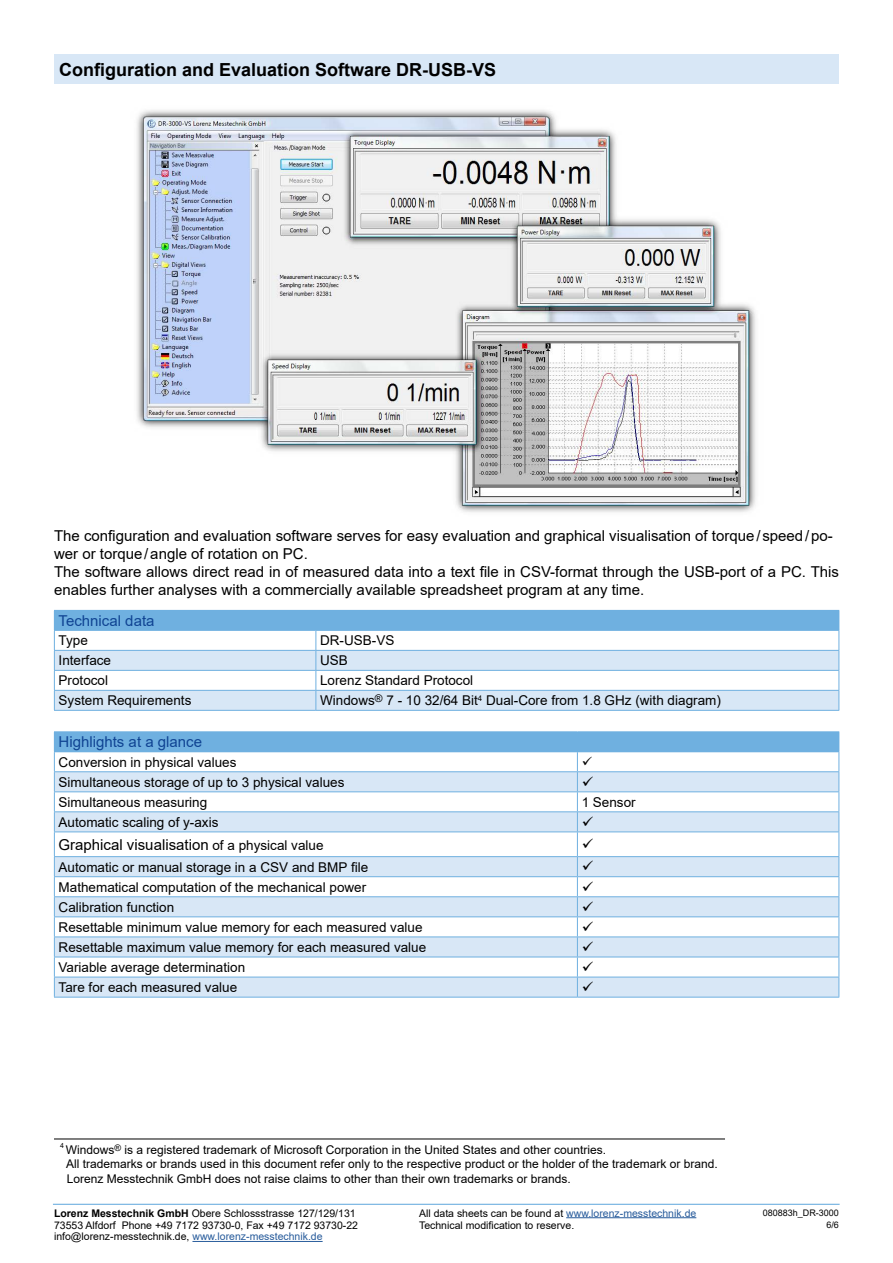
<style>
.page{position:relative;width:893px;height:1263px;background:#fff}
.page>*{position:absolute;margin:0;border:0;box-sizing:border-box;transform-origin:0 0}
.t1{font:700 18px "Arial";color:#000}
.t2{font:15px/18px "Arial";color:#000}
.t3{font:15px "Arial";color:#104493}
.t4{font:13.5px "Arial";color:#000}
.t5{font:12px/14.4px "Arial";color:#000}
.t6{font:10.5px/12.6px "Arial";color:#000}
.t7{font:9px/12.6px "Arial";color:#000;text-align:right}
.t8{font:7.05px "Arial";color:#000}
.s1{font-size:13.5px}
.s2{font-weight:700}
.s3{color:#275b9b}
</style>
<div class="page">
<hr style="left:192px;top:1241px;width:131px;height:1px;background:#275b9b">
<hr style="left:566px;top:1217px;width:130px;height:1px;background:#275b9b">
<hr style="left:53px;top:1204px;width:787px;height:1px;background:#6fb0e0">
<div style="left:54px;top:54px;width:785px;height:30px;background:#d8e7f6"></div>
<img style="left:136px;top:110px;width:620px;height:402px">
<div style="left:54px;top:610px;width:785px;height:20px;background:#6fb0e0"></div>
<svg style="left:55px;top:651px;width:783px;height:59px;fill:#d8e7f6"></svg>
<hr style="left:54px;top:630px;width:262px;height:1px;background:#6fb0e0">
<hr style="left:316px;top:630px;width:523px;height:1px;background:#6fb0e0">
<hr style="left:54px;top:650px;width:262px;height:1px;background:#6fb0e0">
<hr style="left:316px;top:650px;width:523px;height:1px;background:#6fb0e0">
<hr style="left:54px;top:670px;width:262px;height:1px;background:#6fb0e0">
<hr style="left:316px;top:670px;width:523px;height:1px;background:#6fb0e0">
<hr style="left:54px;top:690px;width:262px;height:1px;background:#6fb0e0">
<svg style="left:54px;top:630px;width:1px;height:80px"></svg>
<hr style="left:316px;top:690px;width:523px;height:1px;background:#6fb0e0">
<svg style="left:315px;top:631px;width:1px;height:79px"></svg>
<hr style="left:54px;top:710px;width:262px;height:1px;background:#6fb0e0">
<hr style="left:316px;top:710px;width:523px;height:1px;background:#6fb0e0">
<svg style="left:838px;top:630px;width:1px;height:80px"></svg>
<hr style="left:54px;top:1138px;width:671px;height:1px;background:#000">
<div style="left:54px;top:732px;width:785px;height:20px;background:#6fb0e0"></div>
<svg style="left:55px;top:772px;width:783px;height:225px;fill:#d8e7f6"></svg>
<hr style="left:54px;top:731px;width:523px;height:1px;background:#6fb0e0">
<hr style="left:577px;top:731px;width:262px;height:1px;background:#6fb0e0">
<hr style="left:54px;top:771px;width:523px;height:1px;background:#6fb0e0">
<hr style="left:577px;top:771px;width:262px;height:1px;background:#6fb0e0">
<hr style="left:54px;top:791px;width:523px;height:1px;background:#6fb0e0">
<hr style="left:577px;top:791px;width:262px;height:1px;background:#6fb0e0">
<hr style="left:54px;top:811px;width:523px;height:1px;background:#6fb0e0">
<hr style="left:577px;top:811px;width:262px;height:1px;background:#6fb0e0">
<hr style="left:54px;top:831px;width:523px;height:1px;background:#6fb0e0">
<hr style="left:577px;top:831px;width:262px;height:1px;background:#6fb0e0">
<hr style="left:54px;top:856px;width:523px;height:1px;background:#6fb0e0">
<hr style="left:577px;top:856px;width:262px;height:1px;background:#6fb0e0">
<hr style="left:54px;top:876px;width:523px;height:1px;background:#6fb0e0">
<hr style="left:577px;top:876px;width:262px;height:1px;background:#6fb0e0">
<hr style="left:54px;top:896px;width:523px;height:1px;background:#6fb0e0">
<hr style="left:577px;top:896px;width:262px;height:1px;background:#6fb0e0">
<hr style="left:54px;top:916px;width:523px;height:1px;background:#6fb0e0">
<hr style="left:577px;top:916px;width:262px;height:1px;background:#6fb0e0">
<hr style="left:54px;top:936px;width:523px;height:1px;background:#6fb0e0">
<hr style="left:577px;top:936px;width:262px;height:1px;background:#6fb0e0">
<hr style="left:54px;top:957px;width:523px;height:1px;background:#6fb0e0">
<hr style="left:577px;top:957px;width:262px;height:1px;background:#6fb0e0">
<hr style="left:54px;top:977px;width:523px;height:1px;background:#6fb0e0">
<svg style="left:54px;top:752px;width:1px;height:245px"></svg>
<hr style="left:577px;top:977px;width:262px;height:1px;background:#6fb0e0">
<hr style="left:54px;top:997px;width:523px;height:1px;background:#6fb0e0">
<hr style="left:577px;top:997px;width:262px;height:1px;background:#6fb0e0">
<svg style="left:838px;top:752px;width:1px;height:245px"></svg>
<svg style="left:577px;top:752px;width:16px;height:245px"></svg>
<h1 class="t1" style="left:59px;top:56px;width:439px">Configuration and Evaluation Software DR-USB-VS</h1>
<p class="t2" style="left:54px;top:527px;width:786px">The configuration and evaluation software serves for easy evaluation and graphical visualisation of torque/speed/po&shy;wer or torque/angle of rotation on PC.<br>The software allows direct read in of measured data into a text file in CSV-format through the USB-port of a PC. This enables further analyses with a commercially available spreadsheet program at any time.</p>
<p class="t3" style="left:59px;top:610px;width:97px">Technical data</p>
<p class="t4" style="left:59px;top:631px;width:31px">Type</p>
<p class="t4" style="left:320px;top:631px;width:76px">DR-USB-VS</p>
<p class="t4" style="left:59px;top:651px;width:54px">Interface</p>
<p class="t4" style="left:320px;top:651px;width:29px">USB</p>
<p class="t4" style="left:59px;top:671px;width:51px">Protocol</p>
<p class="t4" style="left:320px;top:671px;width:155px">Lorenz Standard Protocol</p>
<p class="t4" style="left:59px;top:691px;width:134px">System Requirements</p>
<p class="t4" style="left:320px;top:691px;width:402px">Windows<sup>®</sup> 7 - 10 32/64 Bit<sup>4</sup> Dual-Core from 1.8 GHz (with diagram)</p>
<p class="t3" style="left:59px;top:732px;width:145px">Highlights at a glance</p>
<p class="t4" style="left:59px;top:753px;width:179px">Conversion in physical values</p>
<p class="t4" style="left:59px;top:773px;width:287px">Simultaneous storage of up to 3 physical values</p>
<p class="t4" style="left:59px;top:793px;width:150px">Simultaneous measuring</p>
<p class="t4" style="left:582px;top:793px;width:56px">1 Sensor</p>
<p class="t4" style="left:59px;top:813px;width:161px">Automatic scaling of y-axis</p>
<p class="t2" style="left:59px;top:835px;width:266px">Graphical visualisation <span class="s1">of a physical value</span></p>
<p class="t4" style="left:59px;top:857px;width:311px">Automatic or manual storage in a CSV and BMP file</p>
<p class="t4" style="left:59px;top:878px;width:309px">Mathematical computation of the mechanical power</p>
<p class="t4" style="left:59px;top:898px;width:117px">Calibration function</p>
<p class="t4" style="left:59px;top:918px;width:365px">Resettable minimum value memory for each measured value</p>
<p class="t4" style="left:59px;top:938px;width:369px">Resettable maximum value memory for each measured value</p>
<p class="t4" style="left:59px;top:958px;width:188px">Variable average determination</p>
<p class="t4" style="left:59px;top:978px;width:180px">Tare for each measured value</p>
<p class="t8" style="left:60px;top:1141px;width:5px">4</p>
<p class="t5" style="left:66px;top:1142px;width:653px">Windows<sup>®</sup> is a registered trademark of Microsoft Corporation in the United States and other countries.<br>All trademarks or brands used in this document refer only to the respective product or the holder of the trademark or brand.<br>Lorenz Messtechnik GmbH does not raise claims to other than their own trademarks or brands.</p>
<p class="t6" style="left:54px;top:1206px;width:306px"><span class="s2">Lorenz Messtechnik GmbH</span> Obere Schlossstrasse 127/129/131<br>73553 Alfdorf Phone +49 7172 93730-0, Fax +49 7172 93730-22</p>
<p class="t6" style="left:54px;top:1230px;width:270px">info@lorenz-messtechnik.de, <span class="s3">www.lorenz-messtechnik.de</span></p>
<p class="t6" style="left:419px;top:1206px;width:279px">All data sheets can be found at <span class="s3">www.lorenz-messtechnik.de<br></span>Technical modification to reserve.</p>
<p class="t7" style="left:763px;top:1206px;width:78px">080883h_DR-3000<br>6/6</p>
</div>
